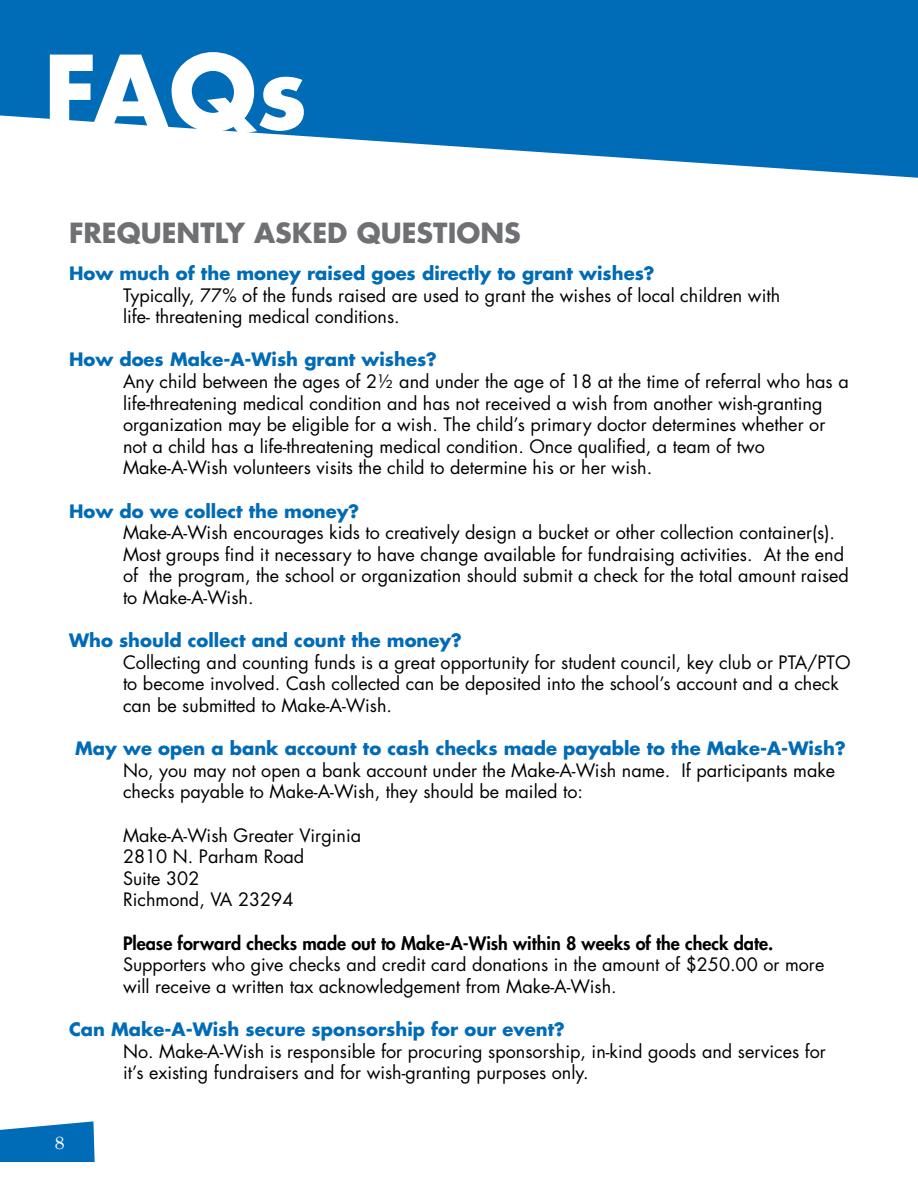
<style>
.page{position:relative;width:918px;height:1188px;background:#fff}
.page>*{position:absolute;margin:0;border:0;box-sizing:border-box;transform-origin:0 0}
.t1{font:700 99px "Futura Std";color:#fff}
.t2{font:700 27px "Futura Std";color:#6f7073}
.t3{font:18px/21.6px "Futura Std";color:#000}
.t4{font:700 18px "Futura Std";color:#006bb6}
.t5{font:800 18px "Futura Std";color:#000}
.t6{font:18px "Century Schoolbook";color:#fff}
</style>
<div class="page">
<svg style="left:0;top:1121px;width:95px;height:41px;background:#1f7dbe"></svg>
<svg style="left:0;top:0;width:918px;height:178px;fill:#006bb6"></svg>
<h1 class="t1" style="left:43px;top:26px;width:266px">FAQs</h1>
<h2 class="t2" style="left:69px;top:215px;width:453px">FREQUENTLY ASKED QUESTIONS</h2>
<p class="t4" style="left:69px;top:261px;width:587px">How much of the money raised goes directly to grant wishes?</p>
<p class="t3" style="left:123px;top:284px;width:659px">Typically, 77% of the funds raised are used to grant the wishes of local children with life- threatening medical conditions.</p>
<p class="t4" style="left:69px;top:348px;width:369px">How does Make-A-Wish grant wishes?</p>
<p class="t3" style="left:123px;top:371px;width:727px">Any child between the ages of 2½ and under the age of 18 at the time of referral who has a life-threatening medical condition and has not received a wish from another wish-granting organization may be eligible for a wish. The child’s primary doctor determines whether or not a child has a life-threatening medical condition. Once qualified, a team of two Make-A-Wish volunteers visits the child to determine his or her wish.</p>
<p class="t4" style="left:69px;top:499px;width:292px">How do we collect the money?</p>
<p class="t3" style="left:123px;top:522px;width:727px">Make-A-Wish encourages kids to creatively design a bucket or other collection container(s).<br>Most groups find it necessary to have change available for fundraising activities. At the end of the program, the school or organization should submit a check for the total amount raised to Make-A-Wish.</p>
<p class="t4" style="left:69px;top:629px;width:394px">Who should collect and count the money?</p>
<p class="t3" style="left:123px;top:652px;width:729px">Collecting and counting funds is a great opportunity for student council, key club or PTA/PTO to become involved. Cash collected can be deposited into the school’s account and a check can be submitted to Make-A-Wish.</p>
<p class="t4" style="left:75px;top:737px;width:772px">May we open a bank account to cash checks made payable to the Make-A-Wish?</p>
<p class="t3" style="left:123px;top:760px;width:714px">No, you may not open a bank account under the Make-A-Wish name. If participants make checks payable to Make-A-Wish, they should be mailed to:</p>
<p class="t3" style="left:123px;top:824px;width:240px">Make-A-Wish Greater Virginia<br>2810 N. Parham Road<br>Suite 302<br>Richmond, VA 23294</p>
<p class="t5" style="left:123px;top:932px;width:652px">Please forward checks made out to Make-A-Wish within 8 weeks of the check date.</p>
<p class="t3" style="left:123px;top:954px;width:703px">Supporters who give checks and credit card donations in the amount of $250.00 or more will receive a written tax acknowledgement from Make-A-Wish.</p>
<p class="t4" style="left:69px;top:1017px;width:497px">Can Make-A-Wish secure sponsorship for our event?</p>
<p class="t3" style="left:123px;top:1040px;width:704px">No. Make-A-Wish is responsible for procuring sponsorship, in-kind goods and services for it’s existing fundraisers and for wish-granting purposes only.</p>
<p class="t6" style="left:55px;top:1127px;width:12px">8</p>
</div>
